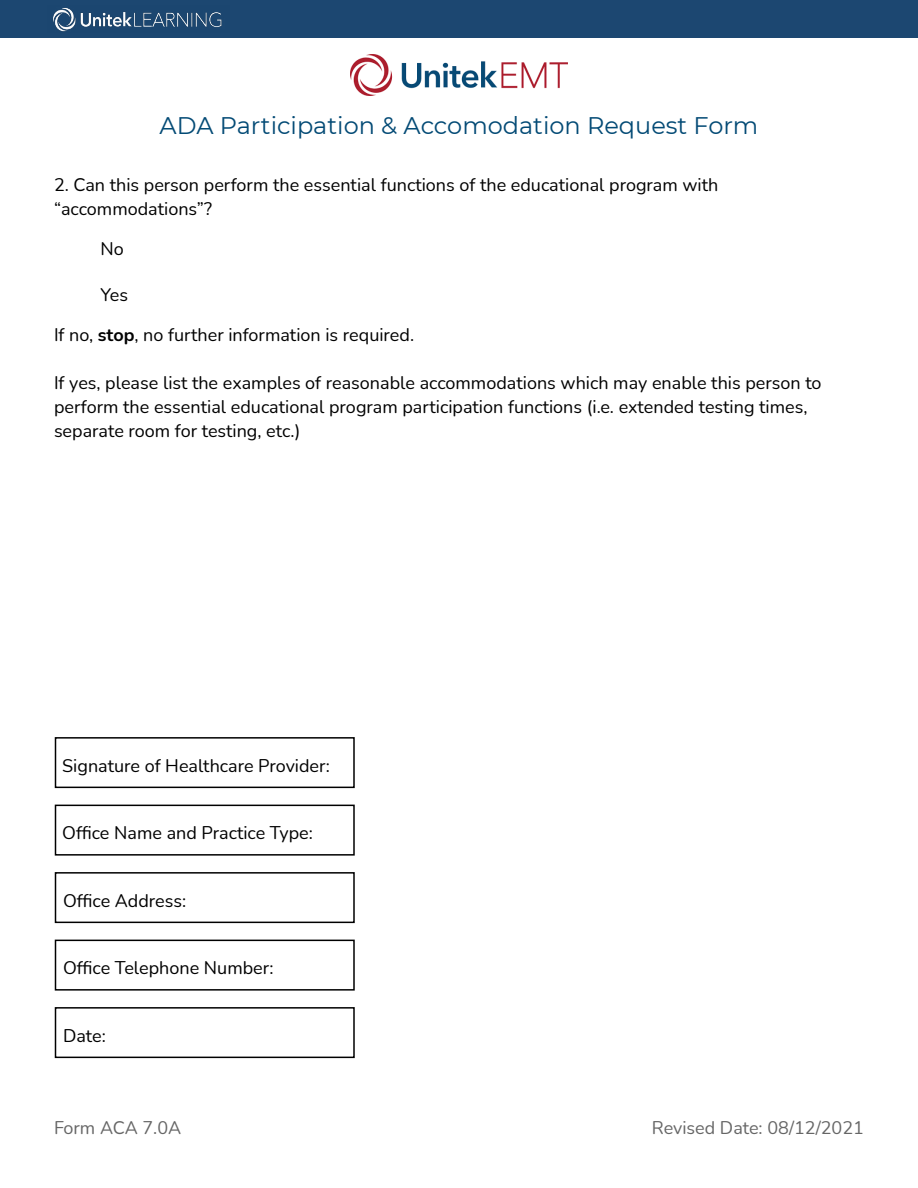
<style>
.page{position:relative;width:918px;height:1188px;background:#fff}
.page>*{position:absolute;margin:0;border:0;box-sizing:border-box;transform-origin:0 0}
.t1{font:24px "Montserrat";color:#034a75}
.Paragraph{font:18px/24px "Nunito";color:#000}
.t2{font:18px "Nunito";color:#666}
.s1{font-weight:700}
</style>
<div class="page">
<div style="left:0;top:0;width:918px;height:38px;background:#1c4771"></div>
<img style="left:53px;top:8px;width:169px;height:24px">
<img style="left:351px;top:54px;width:216px;height:41px">
<div style="left:55px;top:737px;width:300px;height:51px;border:2px solid #000"></div>
<div style="left:55px;top:805px;width:300px;height:51px;border:2px solid #000"></div>
<div style="left:55px;top:872px;width:300px;height:51px;border:2px solid #000"></div>
<div style="left:55px;top:940px;width:300px;height:51px;border:2px solid #000"></div>
<div style="left:55px;top:1007px;width:300px;height:51px;border:2px solid #000"></div>
<h1 class="t1" style="left:160px;top:109px;width:600px">ADA Participation &amp; Accomodation Request Form</h1>
<p class="Paragraph" style="left:54px;top:172px;width:666px">2. Can this person perform the essential functions of the educational program with “accommodations”?</p>
<p class="Paragraph" style="left:100px;top:236px;width:25px">No</p>
<p class="Paragraph" style="left:100px;top:282px;width:29px">Yes</p>
<p class="Paragraph" style="left:54px;top:322px;width:362px">If no, <span class="s1">stop</span>, no further information is required.</p>
<p class="Paragraph" style="left:54px;top:370px;width:769px">If yes, please list the examples of reasonable accommodations which may enable this person to perform the essential educational program participation functions (i.e. extended testing times, separate room for testing, etc.)</p>
<p class="Paragraph" style="left:62px;top:753px;width:269px">Signature of Healthcare Provider:</p>
<p class="Paragraph" style="left:62px;top:820px;width:252px">Office Name and Practice Type:</p>
<p class="Paragraph" style="left:63px;top:888px;width:125px">Office Address:</p>
<p class="Paragraph" style="left:63px;top:955px;width:212px">Office Telephone Number:</p>
<p class="Paragraph" style="left:63px;top:1023px;width:44px">Date:</p>
<p class="t2" style="left:54px;top:1115px;width:129px">Form ACA 7.0A</p>
<p class="t2" style="left:652px;top:1115px;width:214px">Revised Date: 08/12/2021</p>
</div>
